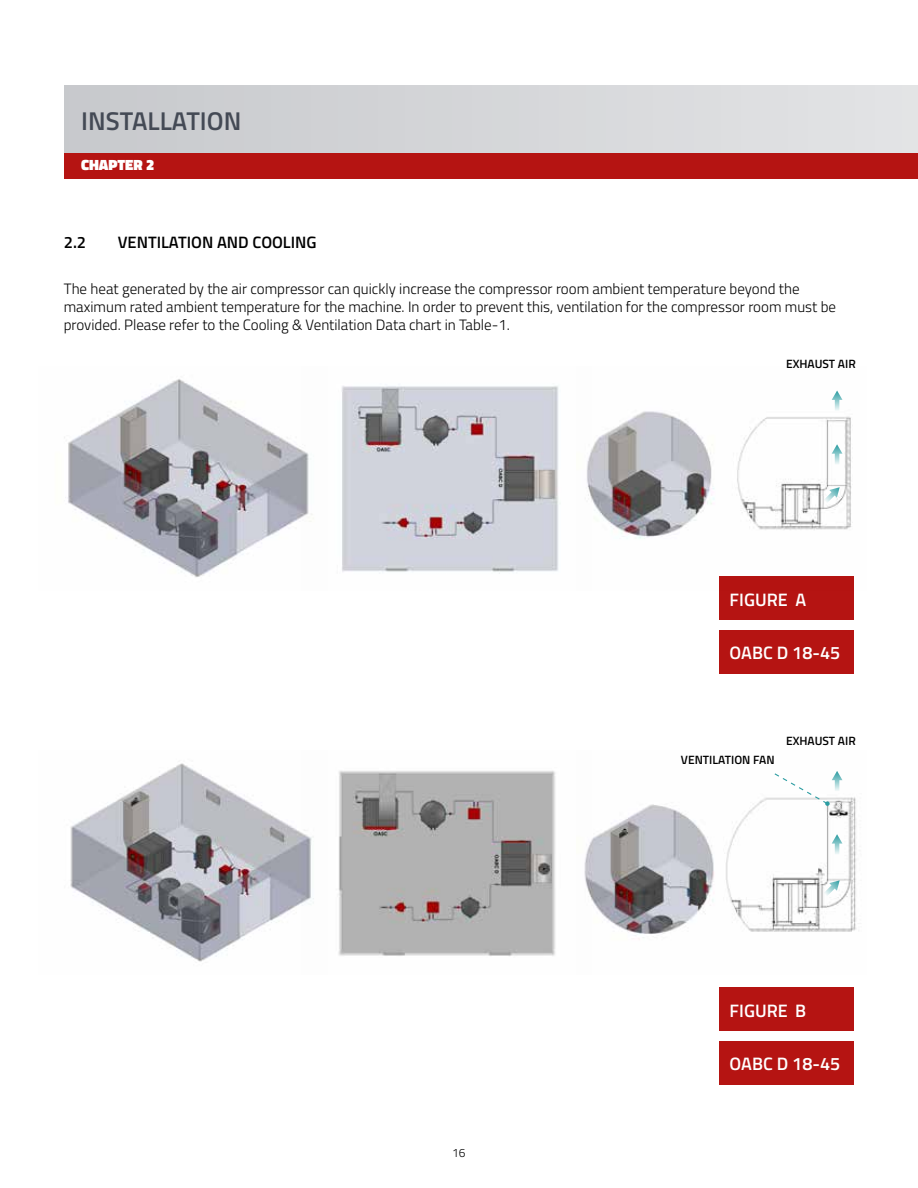
<style>
.page{position:relative;width:918px;height:1188px;background:#fff}
.page>*{position:absolute;margin:0;border:0;box-sizing:border-box;transform-origin:0 0}
.t1{font:600 25.65px "Titillium Web";color:#444a55}
.t2{font:600 18px "Titillium Web";color:#fff}
.t3{font:600 16.5px "Titillium Web";color:#000}
.t4{font:300 15px/18px "Titillium Web";color:#000}
.t5{font:900 15px "Titillium Web";color:#fff}
.t6{font:600 12px "Titillium Web";color:#000}
.t7{font:300 12px "Titillium Web";color:#000}
</style>
<div class="page">
<div style="left:64px;top:85px;width:854px;height:71px;background:linear-gradient(to right,#c7c9cc,#e3e4e5)"></div>
<div style="left:64px;top:153px;width:854px;height:26px;background:#b51412"></div>
<img style="left:70px;top:763px;width:232px;height:199px">
<img style="left:302px;top:770px;width:254px;height:186px">
<img style="left:584px;top:779px;width:273px;height:161px">
<div style="left:720px;top:576px;width:134px;height:43px;background:#b51412"></div>
<div style="left:720px;top:630px;width:134px;height:43px;background:#b51412"></div>
<img style="left:64px;top:379px;width:238px;height:198px">
<img style="left:302px;top:386px;width:257px;height:188px">
<img style="left:587px;top:390px;width:265px;height:200px">
<div style="left:720px;top:987px;width:134px;height:44px;background:#b51412"></div>
<div style="left:720px;top:1041px;width:134px;height:44px;background:#b51412"></div>
<svg style="left:824px;top:487px;width:16px;height:16px"></svg>
<svg style="left:832px;top:444px;width:10px;height:21px"></svg>
<svg style="left:832px;top:391px;width:10px;height:20px"></svg>
<svg style="left:824px;top:880px;width:16px;height:16px"></svg>
<svg style="left:832px;top:834px;width:10px;height:21px"></svg>
<svg style="left:773px;top:771px;width:69px;height:35px"></svg>
<h1 class="t1" style="left:81px;top:102px;width:162px">INSTALLATION</h1>
<p class="t5" style="left:81px;top:154px;width:75px">CHAPTER 2</p>
<p class="t3" style="left:64px;top:230px;width:24px">2.2</p>
<p class="t3" style="left:118px;top:230px;width:200px">VENTILATION AND COOLING</p>
<p class="t4" style="left:64px;top:279px;width:774px">The heat generated by the air compressor can quickly increase the compressor room ambient temperature beyond the maximum rated ambient temperature for the machine. In order to prevent this, ventilation for the compressor room must be provided. Please refer to the Cooling &amp; Ventilation Data chart in Table-1.</p>
<p class="t6" style="left:786px;top:355px;width:71px">EXHAUST AIR</p>
<p class="t2" style="left:730px;top:586px;width:78px">FIGURE A</p>
<p class="t2" style="left:730px;top:639px;width:112px">OABC D 18-45</p>
<p class="t6" style="left:681px;top:751px;width:95px">VENTILATION FAN</p>
<p class="t6" style="left:786px;top:732px;width:71px">EXHAUST AIR</p>
<p class="t2" style="left:730px;top:997px;width:78px">FIGURE B</p>
<p class="t7" style="left:452px;top:1144px;width:15px">16</p>
<p class="t2" style="left:730px;top:1051px;width:112px">OABC D 18-45</p>
</div>
